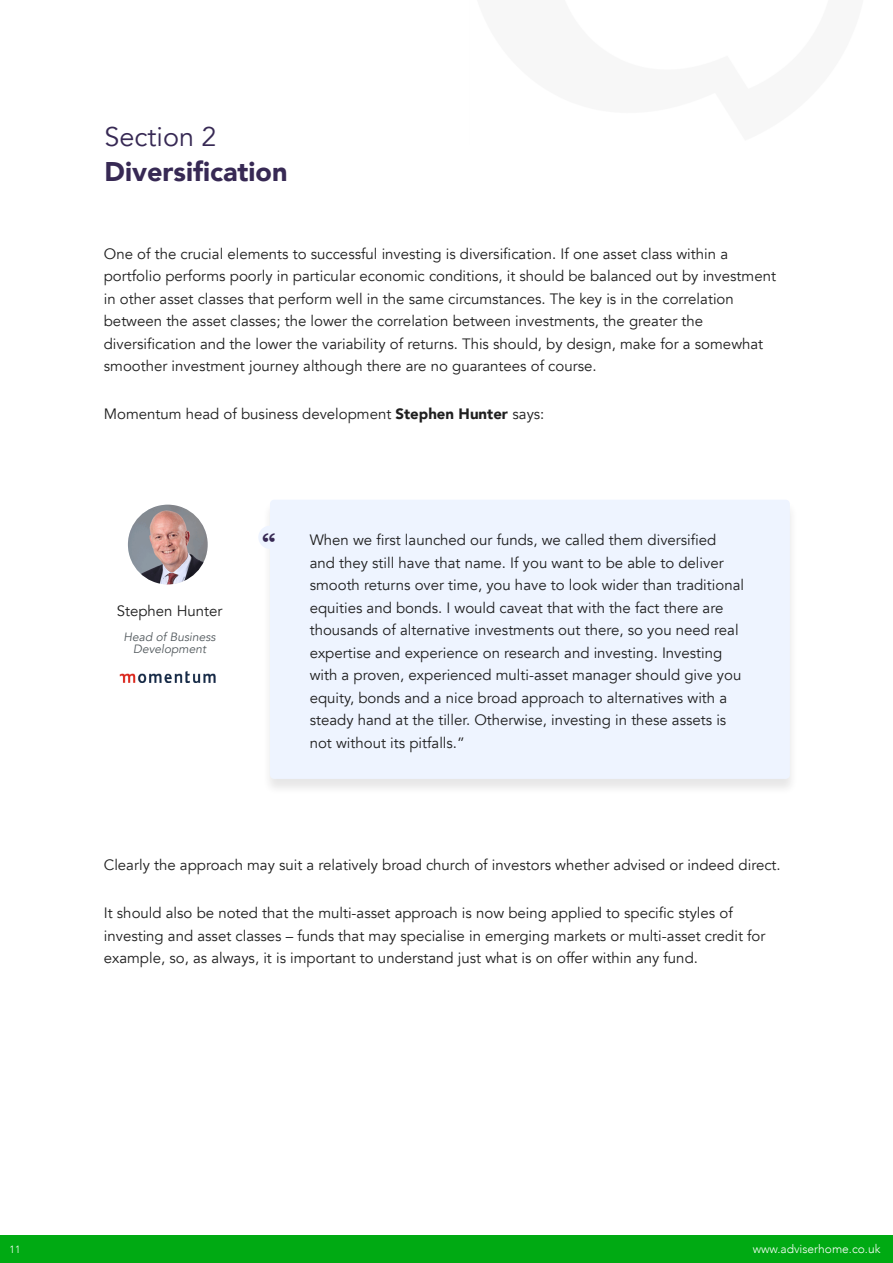
<style>
.page{position:relative;width:893px;height:1263px;background:#fff}
.page>*{position:absolute;margin:0;border:0;box-sizing:border-box;transform-origin:0 0}
.t1{font:700 27.3px "Bangla MN";color:#372954}
.t2{font:900 27px "Avenir";color:#372954}
.t3{font:27px "Avenir";color:#372954}
.t4{font:15px/22.5px "Avenir";color:#1f1f1f}
.t5{font:italic 12px/12px "Avenir";color:#535a5e;text-align:center}
.t6{font:300 12px "Avenir";color:#fff}
.t7{font:300 10.5px "Avenir";color:#fff}
.s1{font-weight:900}
</style>
<div class="page">
<div style="left:0;top:1236px;width:893px;height:27px;background:#00aa13"></div>
<div style="left:262px;top:500px;width:536px;height:296px;background:#231f20;opacity:.11"></div>
<div style="left:270px;top:500px;width:520px;height:279px;background:#eef4ff;border-radius:4px"></div>
<div style="left:258px;top:526px;width:24px;height:23px;background:#eef4ff;border-radius:50%"></div>
<img style="left:128px;top:505px;width:80px;height:79px;border-radius:40px">
<img style="left:119px;top:672px;width:97px;height:10px">
<p class="t3" style="left:105px;top:121px;width:114px">Section 2</p>
<p class="t2" style="left:105px;top:149px;width:185px">Diversification</p>
<p class="t4" style="left:104px;top:242px;width:674px">One of the crucial elements to successful investing is diversification. If one asset class within a portfolio performs poorly in particular economic conditions, it should be balanced out by investment in other asset classes that perform well in the same circumstances. The key is in the correlation between the asset classes; the lower the correlation between investments, the greater the diversification and the lower the variability of returns. This should, by design, make for a somewhat smoother investment journey although there are no guarantees of course.</p>
<p class="t4" style="left:104px;top:403px;width:442px">Momentum head of business development <span class="s1">Stephen Hunter</span> says:</p>
<p class="t4" style="left:117px;top:600px;width:107px">Stephen Hunter</p>
<p class="t5" style="left:124px;top:631px;width:94px">Head of Business<br>Development</p>
<p class="t1" style="left:262px;top:529px;width:15px">“</p>
<p class="t4" style="left:310px;top:529px;width:436px">When we first launched our funds, we called them diversified and they still have that name. If you want to be able to deliver smooth returns over time, you have to look wider than traditional equities and bonds. I would caveat that with the fact there are thousands of alternative investments out there, so you need real expertise and experience on research and investing. Investing with a proven, experienced multi-asset manager should give you equity, bonds and a nice broad approach to alternatives with a steady hand at the tiller. Otherwise, investing in these assets is not without its pitfalls.”</p>
<p class="t4" style="left:104px;top:854px;width:678px">Clearly the approach may suit a relatively broad church of investors whether advised or indeed direct.</p>
<p class="t4" style="left:104px;top:902px;width:663px">It should also be noted that the multi-asset approach is now being applied to specific styles of investing and asset classes – funds that may specialise in emerging markets or multi-asset credit for example, so, as always, it is important to understand just what is on offer within any fund.</p>
<p class="t7" style="left:10px;top:1243px;width:12px">11</p>
<p class="t6" style="left:753px;top:1242px;width:129px">www.adviserhome.co.uk</p>
</div>
